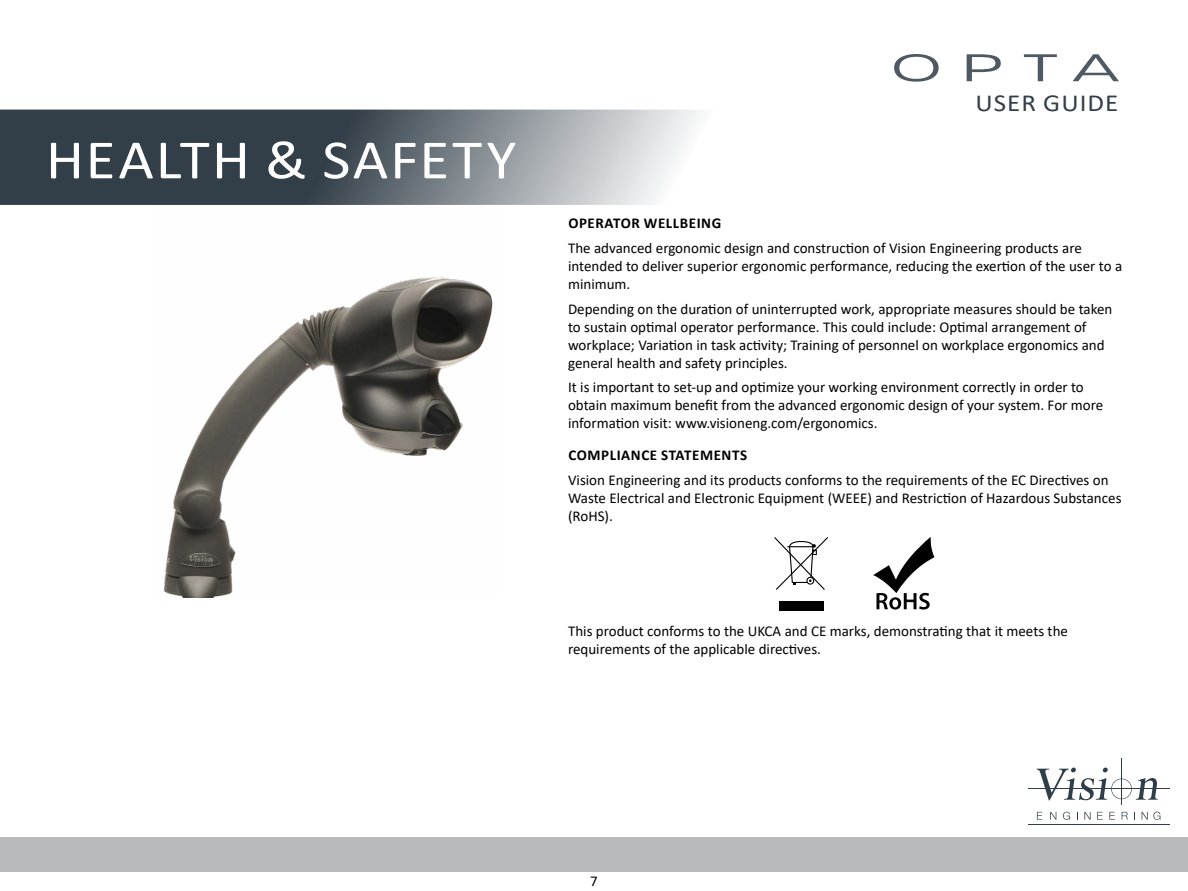
<style>
.page{position:relative;width:1188px;height:891px;background:#fff}
.page>*{position:absolute;margin:0;border:0;box-sizing:border-box;transform-origin:0 0}
.t1{font:55.95px "Calibri";letter-spacing:.03em;color:#fff;scale:1.1 1}
.t2{font:24.6px "Calibri";letter-spacing:.04em;color:#323e48;scale:1.1 1}
.t3{font:15px/18px "Calibri";color:#000}
.t4{font:700 15px "Calibri";letter-spacing:.04em;color:#000}
</style>
<div class="page">
<img style="left:164px;top:277px;width:329px;height:321px">
<svg style="left:0;top:110px;width:702px;height:95px;background:#697279"></svg>
<svg style="left:894px;top:54px;width:45px;height:28px"></svg>
<svg style="left:967px;top:54px;width:34px;height:27px"></svg>
<svg style="left:1024px;top:54px;width:33px;height:27px"></svg>
<svg style="left:1073px;top:54px;width:46px;height:27px"></svg>
<svg style="left:774px;top:537px;width:54px;height:53px"></svg>
<div style="left:779px;top:601px;width:44px;height:10px;background:#000"></div>
<svg style="left:873px;top:537px;width:61px;height:73px"></svg>
<div style="left:0;top:837px;width:1188px;height:34px;background:#b8bbbd"></div>
<svg style="left:1037px;top:812px;width:5px;height:8px"></svg>
<svg style="left:1050px;top:812px;width:6px;height:8px"></svg>
<svg style="left:1063px;top:812px;width:7px;height:8px"></svg>
<svg style="left:1084px;top:812px;width:7px;height:8px"></svg>
<svg style="left:1097px;top:812px;width:6px;height:8px"></svg>
<svg style="left:1109px;top:812px;width:6px;height:8px"></svg>
<svg style="left:1122px;top:812px;width:6px;height:8px"></svg>
<svg style="left:1142px;top:812px;width:18px;height:8px"></svg>
<hr style="left:1028px;top:824px;width:142px;height:1px;background:#303e49">
<hr style="left:1028px;top:789px;width:142px;height:1px;background:#303e49">
<svg style="left:1037px;top:768px;width:121px;height:32px"></svg>
<hr style="left:1121px;top:758px;width:1px;height:47px;background:#303e49">
<h1 class="t1" style="left:46px;top:121px;width:429px">HEALTH &amp; SAFETY</h1>
<h2 class="t2" style="left:975px;top:85px;width:132px">USER GUIDE</h2>
<p class="t4" style="left:568px;top:213px;width:154px">OPERATOR WELLBEING</p>
<p class="t3" style="left:568px;top:239px;width:556px">The advanced ergonomic design and construction of Vision Engineering products are intended to deliver superior ergonomic performance, reducing the exertion of the user to a minimum.</p>
<p class="t3" style="left:568px;top:299px;width:546px">Depending on the duration of uninterrupted work, appropriate measures should be taken to sustain optimal operator performance. This could include: Optimal arrangement of workplace; Variation in task activity; Training of personnel on workplace ergonomics and general health and safety principles.</p>
<p class="t3" style="left:568px;top:378px;width:537px">It is important to set-up and optimize your working environment correctly in order to obtain maximum benefit from the advanced ergonomic design of your system. For more information visit: www.visioneng.com/ergonomics.</p>
<p class="t4" style="left:568px;top:444px;width:180px">COMPLIANCE STATEMENTS</p>
<p class="t3" style="left:568px;top:470px;width:555px">Vision Engineering and its products conforms to the requirements of the EC Directives on<br>Waste Electrical and Electronic Equipment (WEEE) and Restriction of Hazardous Substances (RoHS).</p>
<p class="t3" style="left:568px;top:621px;width:501px">This product conforms to the UKCA and CE marks, demonstrating that it meets the requirements of the applicable directives.</p>
<p class="t3" style="left:590px;top:871px;width:9px">7</p>
</div>
